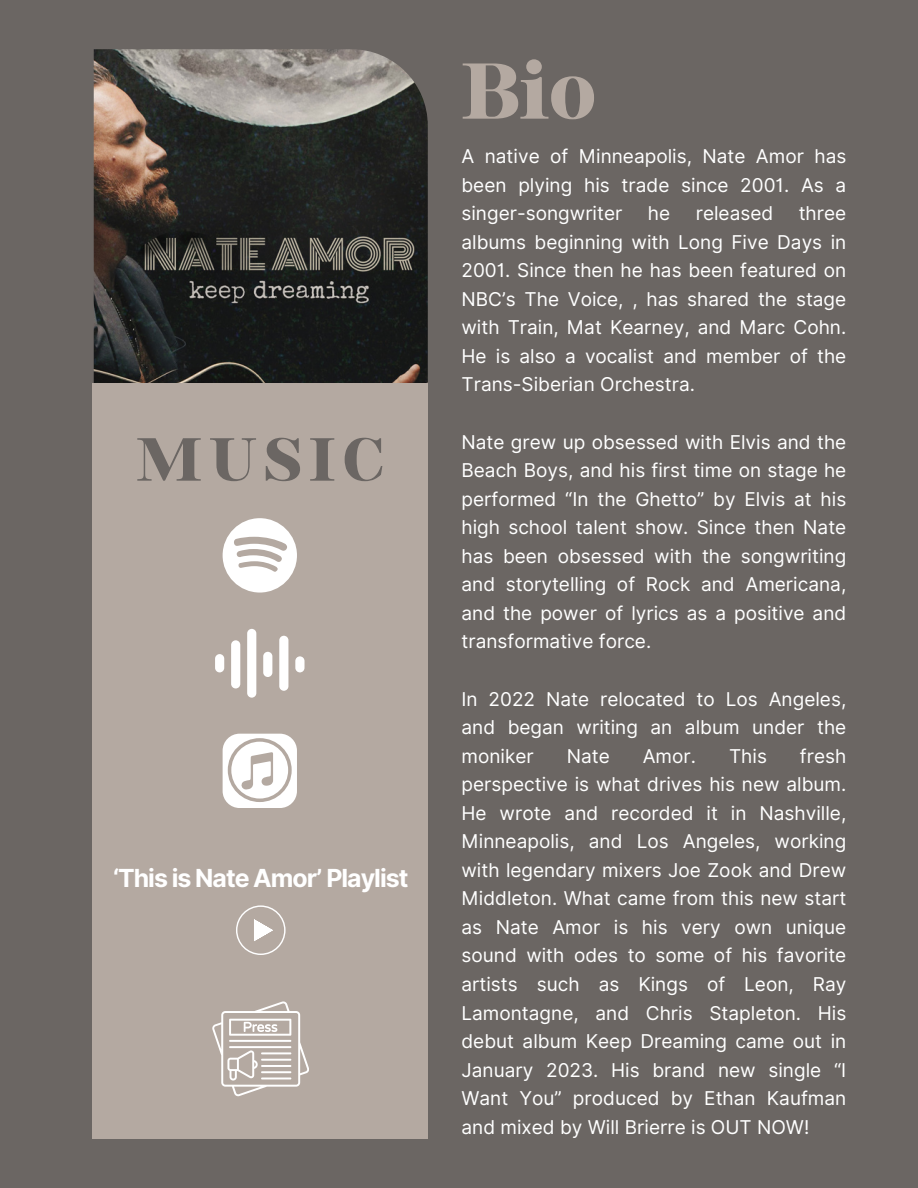
<style>
.page{position:relative;width:918px;height:1188px;background:#6b6663}
.page>*{position:absolute;margin:0;border:0;box-sizing:border-box;transform-origin:0 0}
.t1{font:700 97.5px "Binggo Wood Display";color:#b4a9a1}
.t2{font:700 75px "Binggo Wood Display";letter-spacing:.1em;color:#6b6663}
.t3{font:700 24.9px "Inter";letter-spacing:-.04em;color:#fff}
.t4{font:19.05px/28.5px "Inter";color:#fff;text-align:justify}
</style>
<div class="page">
<img style="left:94px;top:49px;width:334px;height:334px">
<div style="left:92px;top:383px;width:336px;height:756px;background:#b4a9a1"></div>
<svg style="left:223px;top:518px;width:74px;height:74px"></svg>
<svg style="left:215px;top:629px;width:90px;height:68px"></svg>
<svg style="left:223px;top:734px;width:74px;height:74px"></svg>
<svg style="left:212px;top:1001px;width:97px;height:95px"></svg>
<svg style="left:236px;top:905px;width:49px;height:50px"></svg>
<p class="t2" style="left:136px;top:422px;width:248px">MUSIC</p>
<p class="t3" style="left:113px;top:863px;width:297px">‘This is Nate Amor’ Playlist</p>
<p class="t1" style="left:462px;top:42px;width:136px">Bio</p>
<p class="t4" style="left:462px;top:142px;width:386px">A native of Minneapolis, Nate Amor has been plying his trade since 2001. As a singer-songwriter</p>
<p class="t4" style="left:462px;top:199px;width:386px;text-indent:337px">three albums beginning with Long Five Days in 2001. Since then he has been featured on NBC’s The Voice, , has shared the stage with Train, Mat Kearney, and Marc Cohn.<br>He is also a vocalist and member of the Trans-Siberian Orchestra.</p>
<p class="t4" style="left:648px;top:199px;width:24px">he</p>
<p class="t4" style="left:696px;top:199px;width:79px">released</p>
<p class="t4" style="left:462px;top:427px;width:386px">Nate grew up obsessed with Elvis and the Beach Boys, and his first time on stage he performed “In the Ghetto” by Elvis at his high school talent show. Since then Nate has been obsessed with the songwriting and storytelling of Rock and Americana, and the power of lyrics as a positive and transformative force.</p>
<p class="t4" style="left:462px;top:684px;width:386px">In 2022 Nate relocated to Los Angeles, and began writing an album under the moniker</p>
<p class="t4" style="left:462px;top:741px;width:386px;text-indent:338px">fresh perspective is what drives his new album.<br>He wrote and recorded it in Nashville, Minneapolis, and Los Angeles, working with legendary mixers Joe Zook and Drew Middleton. What came from this new start as Nate Amor is his very own unique sound with odes to some of his favorite artists such as Kings of Leon, Ray Lamontagne, and Chris Stapleton. His debut album Keep Dreaming came out in January 2023. His brand new single “I Want You” produced by Ethan Kaufman and mixed by Will Brierre is OUT NOW!</p>
<p class="t4" style="left:567px;top:741px;width:45px">Nate</p>
<p class="t4" style="left:643px;top:741px;width:55px">Amor.</p>
<p class="t4" style="left:729px;top:741px;width:39px">This</p>
</div>
